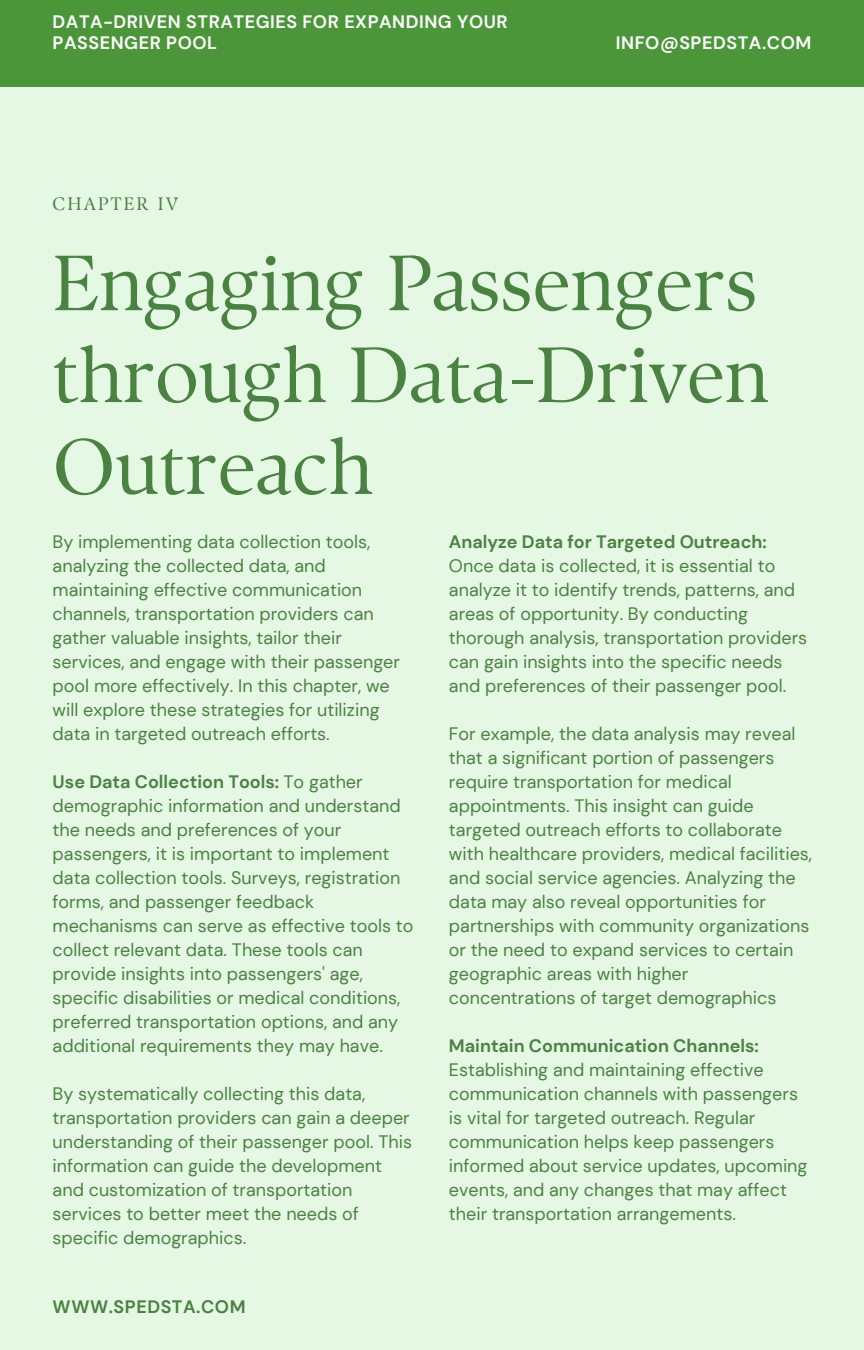
<style>
.page{position:relative;width:864px;height:1350px;background:#e5f8e3}
.page>*{position:absolute;margin:0;border:0;box-sizing:border-box;transform-origin:0 0}
.t1{font:78.08px/91.8px "TY Serif D";color:#4a8242}
.t2{font:18px/24.1px "DM Sans";color:#4a8242}
.t3{font:700 18px "DM Sans";letter-spacing:.03em;color:#fdfefd}
.t4{font:700 18px "DM Sans";letter-spacing:.03em;color:#4a8242}
.t5{font:18px "TY Serif D";letter-spacing:.12em;color:#4a8242}
.s1{font-weight:700}
</style>
<div class="page">
<div style="left:0;top:0;width:864px;height:86px;background:#4a9639"></div>
<p class="t3" style="left:53px;top:10px;width:457px">DATA-DRIVEN STRATEGIES FOR EXPANDING YOUR</p>
<p class="t3" style="left:53px;top:31px;width:166px">PASSENGER POOL</p>
<p class="t5" style="left:53px;top:193px;width:127px">CHAPTER IV</p>
<p class="t3" style="left:616px;top:31px;width:197px">INFO@SPEDSTA.COM</p>
<p class="t1" style="left:53px;top:237px;width:718px">Engaging Passengers through Data-Driven<br>Outreach</p>
<p class="t2" style="left:53px;top:530px;width:349px">By implementing data collection tools, analyzing the collected data, and maintaining effective communication channels, transportation providers can gather valuable insights, tailor their services, and engage with their passenger pool more effectively. In this chapter, we will explore these strategies for utilizing data in targeted outreach efforts.</p>
<p class="t2" style="left:53px;top:770px;width:362px"><span class="s1">Use Data Collection Tools:</span> To gather demographic information and understand the needs and preferences of your passengers, it is important to implement data collection tools. Surveys, registration forms, and passenger feedback mechanisms can serve as effective tools to collect relevant data. These tools can provide insights into passengers' age, specific disabilities or medical conditions, preferred transportation options, and any additional requirements they may have.</p>
<p class="t2" style="left:53px;top:1082px;width:361px">By systematically collecting this data, transportation providers can gain a deeper understanding of their passenger pool. This information can guide the development and customization of transportation services to better meet the needs of specific demographics.</p>
<p class="t4" style="left:53px;top:1295px;width:194px">WWW.SPEDSTA.COM</p>
<p class="t2" style="left:449px;top:530px;width:360px"><span class="s1">Analyze Data for Targeted Outreach:<br></span>Once data is collected, it is essential to analyze it to identify trends, patterns, and areas of opportunity. By conducting thorough analysis, transportation providers can gain insights into the specific needs and preferences of their passenger pool.</p>
<p class="t2" style="left:449px;top:722px;width:365px">For example, the data analysis may reveal that a significant portion of passengers require transportation for medical appointments. This insight can guide targeted outreach efforts to collaborate with healthcare providers, medical facilities, and social service agencies. Analyzing the data may also reveal opportunities for partnerships with community organizations or the need to expand services to certain geographic areas with higher concentrations of target demographics</p>
<p class="t2" style="left:449px;top:1034px;width:360px"><span class="s1">Maintain Communication Channels:<br></span>Establishing and maintaining effective communication channels with passengers is vital for targeted outreach. Regular communication helps keep passengers informed about service updates, upcoming events, and any changes that may affect their transportation arrangements.</p>
</div>
